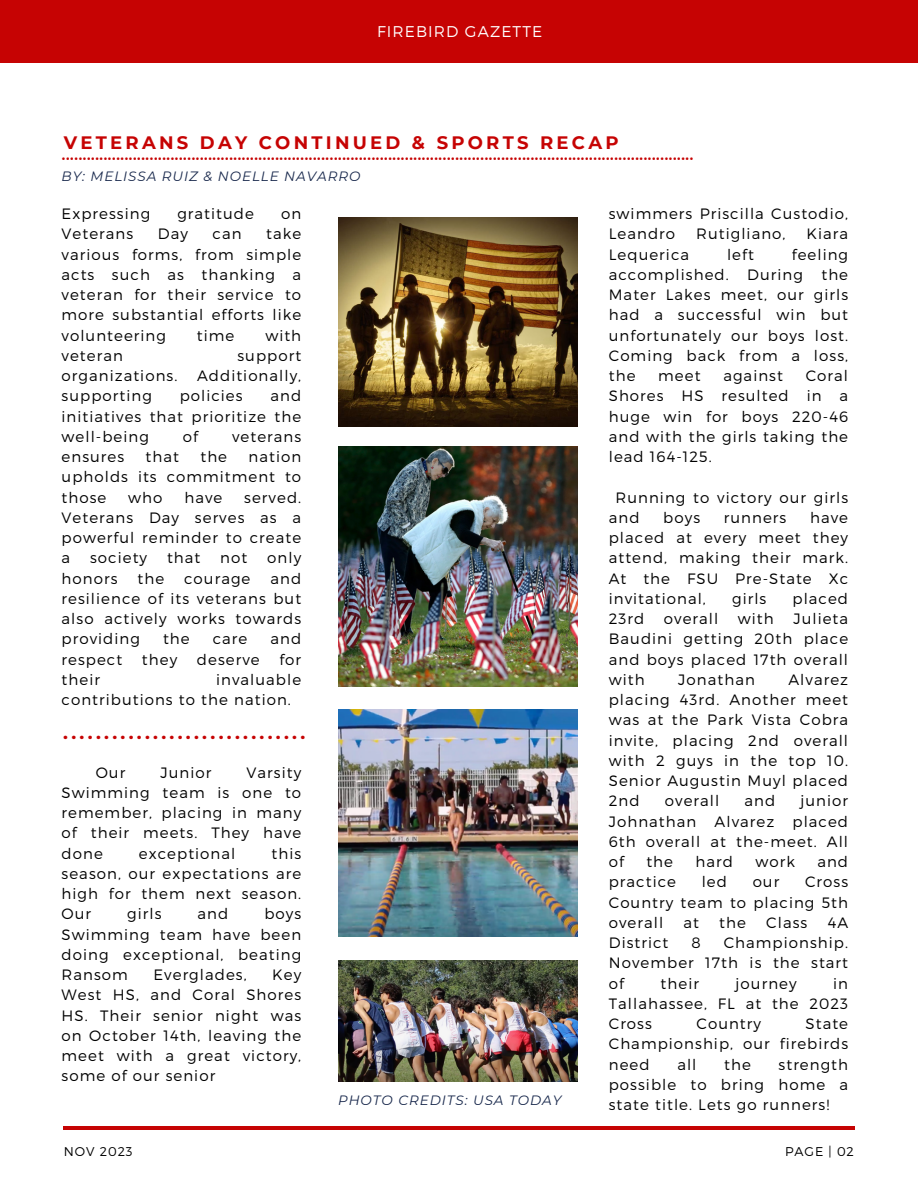
<style>
.page{position:relative;width:918px;height:1188px;background:#fff}
.page>*{position:absolute;margin:0;border:0;box-sizing:border-box;transform-origin:0 0}
.t1{font:500 18.45px "Montserrat";color:#c60303}
.t2{font:700 18.45px "Montserrat";color:#c60303}
.t3{font:700 18px "Montserrat";letter-spacing:.18em;color:#c60303}
.t4{font:300 15.6px "Montserrat";letter-spacing:.07em;color:#fff}
.t5{font:300 15px/20.2px "Montserrat";letter-spacing:.07em;color:#000;text-align:justify}
.t6{font:italic 13.5px "Montserrat";letter-spacing:.07em;color:#17274b}
.t7{font:300 12.75px "Montserrat";letter-spacing:.07em;color:#000}
</style>
<div class="page">
<div style="left:0;top:0;width:918px;height:63px;background:#c60303"></div>
<hr style="left:63px;top:1127px;width:791px;height:3px;background:#c60303">
<img style="left:338px;top:960px;width:240px;height:122px">
<img style="left:338px;top:710px;width:240px;height:227px">
<img style="left:338px;top:447px;width:240px;height:239px">
<img style="left:338px;top:217px;width:240px;height:209px">
<h3 class="t4" style="left:377px;top:22px;width:167px">FIREBIRD GAZETTE</h3>
<p class="t3" style="left:64px;top:132px;width:556px">VETERANS DAY CONTINUED &amp; SPORTS RECAP</p>
<h3 class="t1" style="left:62px;top:142px;width:634px">.......................................................................................................................................................</h3>
<p class="t6" style="left:62px;top:168px;width:300px">BY: MELISSA RUIZ &amp; NOELLE NAVARRO</p>
<h3 class="t5" style="left:62px;top:203px;width:90px">Expressing</h3>
<h3 class="t5" style="left:177px;top:203px;width:78px">gratitude</h3>
<h3 class="t5" style="left:281px;top:203px;width:22px">on</h3>
<h3 class="t5" style="left:62px;top:223px;width:73px">Veterans</h3>
<h3 class="t5" style="left:158px;top:223px;width:32px">Day</h3>
<h3 class="t5" style="left:213px;top:223px;width:31px">can</h3>
<h3 class="t5" style="left:62px;top:223px;width:241px;text-indent:205px">take various forms, from simple acts such as thanking a veteran for their service to more substantial efforts like volunteering</h3>
<h3 class="t5" style="left:197px;top:324px;width:39px">time</h3>
<h3 class="t5" style="left:265px;top:324px;width:37px">with</h3>
<h3 class="t5" style="left:62px;top:345px;width:63px">veteran</h3>
<h3 class="t5" style="left:237px;top:345px;width:65px">support</h3>
<h3 class="t5" style="left:62px;top:365px;width:117px">organizations.</h3>
<h3 class="t5" style="left:197px;top:365px;width:106px">Additionally,</h3>
<h3 class="t5" style="left:62px;top:385px;width:92px">supporting</h3>
<h3 class="t5" style="left:180px;top:385px;width:64px">policies</h3>
<h3 class="t5" style="left:62px;top:385px;width:241px;text-indent:209px">and initiatives that prioritize the well-being</h3>
<h3 class="t5" style="left:183px;top:426px;width:17px">of</h3>
<h3 class="t5" style="left:232px;top:426px;width:71px">veterans</h3>
<h3 class="t5" style="left:62px;top:446px;width:64px">ensures</h3>
<h3 class="t5" style="left:146px;top:446px;width:35px">that</h3>
<h3 class="t5" style="left:200px;top:446px;width:28px">the</h3>
<h3 class="t5" style="left:62px;top:446px;width:241px;text-indent:187px">nation upholds its commitment to those</h3>
<h3 class="t5" style="left:62px;top:486px;width:241px;text-indent:183px">served.<br>Veterans Day serves as a powerful reminder to create a</h3>
<h3 class="t5" style="left:128px;top:486px;width:36px">who</h3>
<h3 class="t5" style="left:184px;top:486px;width:40px">have</h3>
<h3 class="t5" style="left:90px;top:547px;width:58px">society</h3>
<h3 class="t5" style="left:167px;top:547px;width:35px">that</h3>
<h3 class="t5" style="left:220px;top:547px;width:29px">not</h3>
<h3 class="t5" style="left:267px;top:547px;width:35px">only</h3>
<h3 class="t5" style="left:62px;top:567px;width:57px">honors</h3>
<h3 class="t5" style="left:138px;top:567px;width:28px">the</h3>
<h3 class="t5" style="left:184px;top:567px;width:68px">courage</h3>
<h3 class="t5" style="left:62px;top:567px;width:241px;text-indent:209px">and resilience of its veterans but also actively works towards providing</h3>
<h3 class="t5" style="left:163px;top:628px;width:28px">the</h3>
<h3 class="t5" style="left:213px;top:628px;width:36px">care</h3>
<h3 class="t5" style="left:270px;top:628px;width:32px">and</h3>
<h3 class="t5" style="left:62px;top:648px;width:62px">respect</h3>
<h3 class="t5" style="left:142px;top:648px;width:37px">they</h3>
<h3 class="t5" style="left:197px;top:648px;width:64px">deserve</h3>
<h3 class="t5" style="left:279px;top:648px;width:23px">for</h3>
<h3 class="t5" style="left:62px;top:669px;width:40px">their</h3>
<h3 class="t5" style="left:62px;top:669px;width:241px;text-indent:155px">invaluable contributions to the nation.</h3>
<p class="t2" style="left:63px;top:721px;width:244px">..............................</p>
<p class="t5" style="left:96px;top:761px;width:31px">Our</p>
<p class="t5" style="left:160px;top:761px;width:52px">Junior</p>
<p class="t5" style="left:62px;top:761px;width:241px;text-indent:185px">Varsity Swimming team is one to remember, placing in many of their meets. They have done</p>
<p class="t5" style="left:62px;top:842px;width:241px;text-indent:210px">this season, our expectations are high for them next season.<br>Our</p>
<p class="t5" style="left:139px;top:842px;width:98px">exceptional</p>
<p class="t5" style="left:62px;top:903px;width:241px;text-indent:203px">boys Swimming team have been doing exceptional, beating Ransom</p>
<p class="t5" style="left:127px;top:903px;width:36px">girls</p>
<p class="t5" style="left:198px;top:903px;width:32px">and</p>
<p class="t5" style="left:153px;top:964px;width:95px">Everglades,</p>
<p class="t5" style="left:62px;top:964px;width:241px;text-indent:211px">Key West HS, and Coral Shores HS. Their senior night was on October 14th, leaving the meet with a great victory, some of our senior</p>
<p class="t6" style="left:338px;top:1092px;width:225px">PHOTO CREDITS: USA TODAY</p>
<p class="t5" style="left:609px;top:203px;width:241px">swimmers Priscilla Custodio,<br>Leandro</p>
<p class="t5" style="left:696px;top:223px;width:91px">Rutigliano,</p>
<p class="t5" style="left:807px;top:223px;width:43px">Kiara</p>
<p class="t5" style="left:609px;top:243px;width:241px;text-indent:183px">feeling accomplished. During the Mater Lakes meet, our girls had a successful win but unfortunately our boys lost.<br>Coming back from a loss, the</p>
<p class="t5" style="left:609px;top:243px;width:82px">Lequerica</p>
<p class="t5" style="left:727px;top:243px;width:28px">left</p>
<p class="t5" style="left:609px;top:365px;width:241px;text-indent:197px">Coral Shores HS resulted in a huge win for boys 220-46 and with the girls taking the lead 164-125.</p>
<h3 class="t5" style="left:609px;top:486px;width:241px;text-indent:7px">Running to victory our girls and</h3>
<p class="t5" style="left:658px;top:365px;width:44px">meet</p>
<p class="t5" style="left:723px;top:365px;width:61px">against</p>
<h3 class="t5" style="left:609px;top:507px;width:241px;text-indent:201px">have placed at every meet they attend, making their mark.<br>At the FSU Pre-State Xc invitational,</h3>
<h3 class="t5" style="left:663px;top:507px;width:38px">boys</h3>
<h3 class="t5" style="left:724px;top:507px;width:64px">runners</h3>
<h3 class="t5" style="left:732px;top:588px;width:36px">girls</h3>
<h3 class="t5" style="left:793px;top:588px;width:57px">placed</h3>
<h3 class="t5" style="left:609px;top:608px;width:241px;text-indent:185px">Julieta Baudini getting 20th place and boys placed 17th overall with</h3>
<h3 class="t5" style="left:609px;top:608px;width:37px">23rd</h3>
<h3 class="t5" style="left:664px;top:608px;width:56px">overall</h3>
<h3 class="t5" style="left:738px;top:608px;width:37px">with</h3>
<h3 class="t5" style="left:609px;top:669px;width:241px;text-indent:180px">Alvarez placing 43rd. Another meet was at the Park Vista Cobra invite, placing 2nd overall with 2 guys in the top 10.<br>Senior Augustin Muyl placed 2nd</h3>
<h3 class="t5" style="left:678px;top:669px;width:78px">Jonathan</h3>
<h3 class="t5" style="left:665px;top:790px;width:56px">overall</h3>
<h3 class="t5" style="left:745px;top:790px;width:32px">and</h3>
<h3 class="t5" style="left:609px;top:790px;width:241px;text-indent:192px">junior Johnathan Alvarez placed 6th overall at the-meet. All of</h3>
<h3 class="t5" style="left:646px;top:851px;width:28px">the</h3>
<h3 class="t5" style="left:696px;top:851px;width:39px">hard</h3>
<h3 class="t5" style="left:755px;top:851px;width:41px">work</h3>
<h3 class="t5" style="left:817px;top:851px;width:32px">and</h3>
<h3 class="t5" style="left:609px;top:871px;width:69px">practice</h3>
<h3 class="t5" style="left:702px;top:871px;width:27px">led</h3>
<h3 class="t5" style="left:753px;top:871px;width:28px">our</h3>
<h3 class="t5" style="left:609px;top:871px;width:241px;text-indent:196px">Cross Country team to placing 5th overall</h3>
<h3 class="t5" style="left:683px;top:912px;width:17px">at</h3>
<h3 class="t5" style="left:719px;top:912px;width:28px">the</h3>
<h3 class="t5" style="left:766px;top:912px;width:43px">Class</h3>
<h3 class="t5" style="left:828px;top:912px;width:22px">4A</h3>
<h3 class="t5" style="left:609px;top:932px;width:241px;text-indent:115px">Championship.<br>November 17th is the start of</h3>
<h3 class="t5" style="left:609px;top:932px;width:61px">District</h3>
<h3 class="t5" style="left:691px;top:932px;width:11px">8</h3>
<h3 class="t5" style="left:661px;top:972px;width:40px">their</h3>
<h3 class="t5" style="left:736px;top:972px;width:63px">journey</h3>
<h3 class="t5" style="left:609px;top:972px;width:241px;text-indent:224px">in Tallahassee, FL at the 2023<br>Cross</h3>
<h3 class="t5" style="left:609px;top:1013px;width:241px;text-indent:197px">State Championship, our firebirds need</h3>
<h3 class="t5" style="left:696px;top:1013px;width:66px">Country</h3>
<h3 class="t5" style="left:609px;top:1053px;width:241px;text-indent:170px">strength possible to bring home a state title. Lets go runners!</h3>
<h3 class="t5" style="left:677px;top:1053px;width:21px">all</h3>
<h3 class="t5" style="left:724px;top:1053px;width:28px">the</h3>
<p class="t7" style="left:64px;top:1143px;width:70px">NOV 2023</p>
<p class="t7" style="left:785px;top:1143px;width:70px">PAGE | 02</p>
</div>
